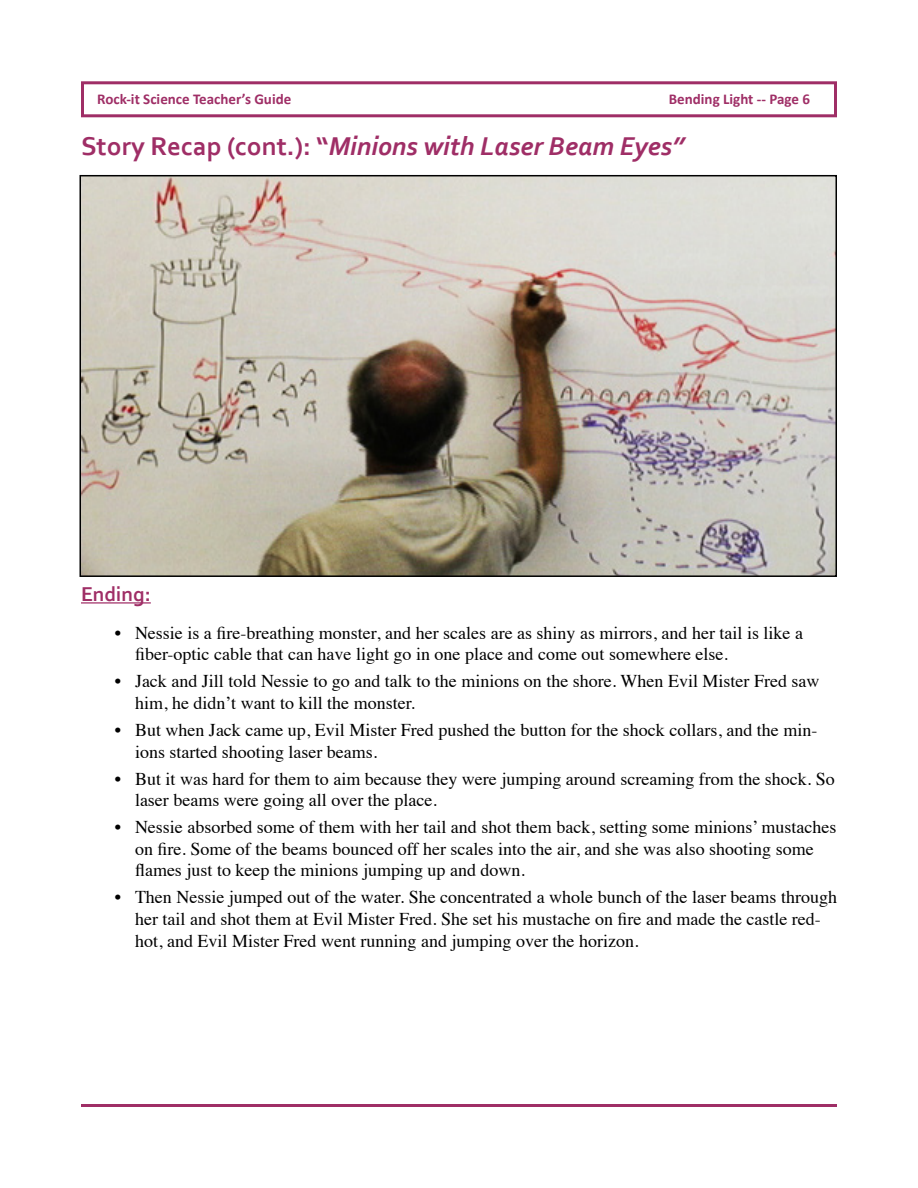
<style>
.page{position:relative;width:918px;height:1188px;background:#fff}
.page>*{position:absolute;margin:0;border:0;box-sizing:border-box;transform-origin:0 0}
.t1{font:italic 700 27px "Corbel";color:#9f2e66}
.t2{font:700 21px "Corbel";color:#9f2e66}
.t3{font:18px/21.6px "Times";color:#000}
.t4{font:700 15px "Calibri";color:#9f2e66}
.s1{font-style:normal}
</style>
<div class="page">
<div style="left:81px;top:81px;width:756px;height:36px;border:3px solid #9f2e66"></div>
<hr style="left:81px;top:1104px;width:756px;height:3px;background:#9f2e66">
<hr style="left:81px;top:602px;width:70px;height:2px;background:#9f2e66">
<img style="left:83px;top:178px;width:751px;height:396px">
<div style="left:80px;top:175px;width:757px;height:402px;border:2px solid #000"></div>
<p class="t4" style="left:97px;top:90px;width:196px">Rock-it Science Teacher’s Guide</p>
<p class="t4" style="left:669px;top:90px;width:143px">Bending Light -- Page 6</p>
<h1 class="t1" style="left:81px;top:129px;width:605px"><span class="s1">Story Recap (cont.): “</span>Minions with Laser Beam Eyes”</h1>
<p class="t2" style="left:81px;top:581px;width:71px">Ending:</p>
<p class="t3" style="left:135px;top:620px;width:670px;text-indent:-20px">• Nessie is a fire-breathing monster, and her scales are as shiny as mirrors, and her tail is like a fiber-optic cable that can have light go in one place and come out somewhere else.</p>
<p class="t3" style="left:135px;top:669px;width:686px;text-indent:-20px">• Jack and Jill told Nessie to go and talk to the minions on the shore. When Evil Mister Fred saw him, he didn’t want to kill the monster.</p>
<p class="t3" style="left:135px;top:718px;width:684px;text-indent:-20px">• But when Jack came up, Evil Mister Fred pushed the button for the shock collars, and the min&shy;ions started shooting laser beams.</p>
<p class="t3" style="left:135px;top:766px;width:701px;text-indent:-20px">• But it was hard for them to aim because they were jumping around screaming from the shock. So laser beams were going all over the place.</p>
<p class="t3" style="left:135px;top:815px;width:703px;text-indent:-20px">• Nessie absorbed some of them with her tail and shot them back, setting some minions’ mustaches on fire. Some of the beams bounced off her scales into the air, and she was also shooting some flames just to keep the minions jumping up and down.</p>
<p class="t3" style="left:135px;top:885px;width:704px;text-indent:-20px">• Then Nessie jumped out of the water. She concentrated a whole bunch of the laser beams through her tail and shot them at Evil Mister Fred. She set his mustache on fire and made the castle red&shy;hot, and Evil Mister Fred went running and jumping over the horizon.</p>
</div>
